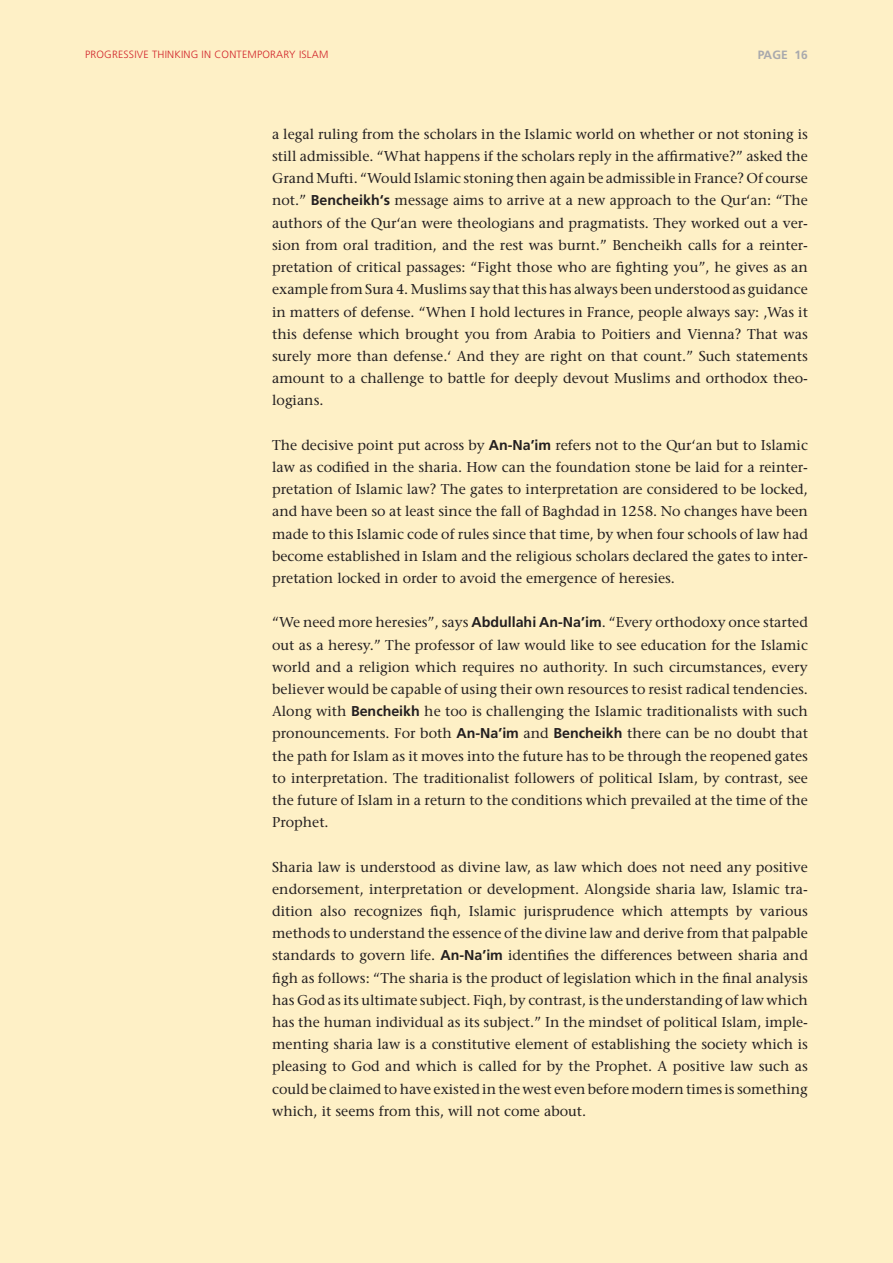
<style>
.page{position:relative;width:893px;height:1263px;background:#fef0c6}
.page>*{position:absolute;margin:0;border:0;box-sizing:border-box;transform-origin:0 0}
.t1{font:14.25px/22.2px "Stone Serif";color:#231f20;text-align:justify}
.t2{font:700 12px "Frutiger";letter-spacing:.005em;color:#a8a9ad}
.t3{font:300 10.5px "Frutiger";letter-spacing:.02em;color:#d1232a}
.s1{font-family:"Frutiger";font-weight:700}
</style>
<div class="page">
<p class="t3" style="left:85px;top:50px;width:245px">PROGRESSIVE THINKING IN CONTEMPORARY ISLAM</p>
<p class="t2" style="left:758px;top:50px;width:52px">PAGE 16</p>
<p class="t1" style="left:272px;top:124px;width:537px">a legal ruling from the scholars in the Islamic world on whether or not stoning is still admissible. “What happens if the scholars reply in the affirmative?” asked the Grand Mufti. “Would Islamic stoning then again be admissible in France? Of course not.” <span class="s1">Bencheikh‘s</span> message aims to arrive at a new approach to the Qur‘an: “The authors of the Qur‘an were theologians and pragmatists. They worked out a ver&shy;sion from oral tradition, and the rest was burnt.” Bencheikh calls for a reinter&shy;pretation of critical passages: “Fight those who are fighting you”, he gives as an example from Sura 4. Muslims say that this has always been understood as guidance in matters of defense. “When I hold lectures in France, people always say: ‚Was it this defense which brought you from Arabia to Poitiers and Vienna? That was surely more than defense.‘ And they are right on that count.” Such statements amount to a challenge to battle for deeply devout Muslims and orthodox theo - logians.</p>
<p class="t1" style="left:272px;top:435px;width:537px">The decisive point put across by <span class="s1">An-Na’im</span> refers not to the Qur‘an but to Islamic law as codified in the sharia. How can the foundation stone be laid for a reinter&shy;pretation of Islamic law? The gates to interpretation are considered to be locked, and have been so at least since the fall of Baghdad in 1258. No changes have been made to this Islamic code of rules since that time, by when four schools of law had become established in Islam and the religious scholars declared the gates to inter&shy;pretation locked in order to avoid the emergence of heresies.</p>
<p class="t1" style="left:272px;top:613px;width:537px">“We need more heresies”, says <span class="s1">Abdullahi An-Na’im</span>. “Every orthodoxy once started out as a heresy.” The professor of law would like to see education for the Islamic world and a religion which requires no authority. In such circums tances, every believer would be capable of using their own resources to resist radical tendencies.<br>Along with <span class="s1">Bencheikh</span> he too is challenging the Islamic traditionalists with such pronouncements. For both <span class="s1">An-Na’im</span> and <span class="s1">Bencheikh</span> there can be no doubt that the path for Islam as it moves into the future has to be through the reopened gates to interpretation. The traditionalist followers of political Islam, by contrast, see the future of Islam in a return to the conditions which prevailed at the time of the Prophet.</p>
<p class="t1" style="left:272px;top:857px;width:537px">Sharia law is understood as divine law, as law which does not need any positive endorsement, interpretation or development. Alongside sharia law, Islamic tra&shy;dition also recognizes fiqh, Islamic jurisprudence which attempts by various methods to understand the essence of the divine law and derive from that pal pable standards to govern life. <span class="s1">An-Na’im</span> identifies the differences between sharia and figh as follows: “The sharia is the product of legislation which in the final analysis has God as its ultimate subject. Fiqh, by contrast, is the understanding of law which has the human individual as its subject.” In the mindset of political Islam, imple&shy;menting sharia law is a constitutive element of establishing the society which is pleasing to God and which is called for by the Prophet. A positive law such as could be claimed to have existed in the west even before modern times is something which, it seems from this, will not come about.</p>
</div>
